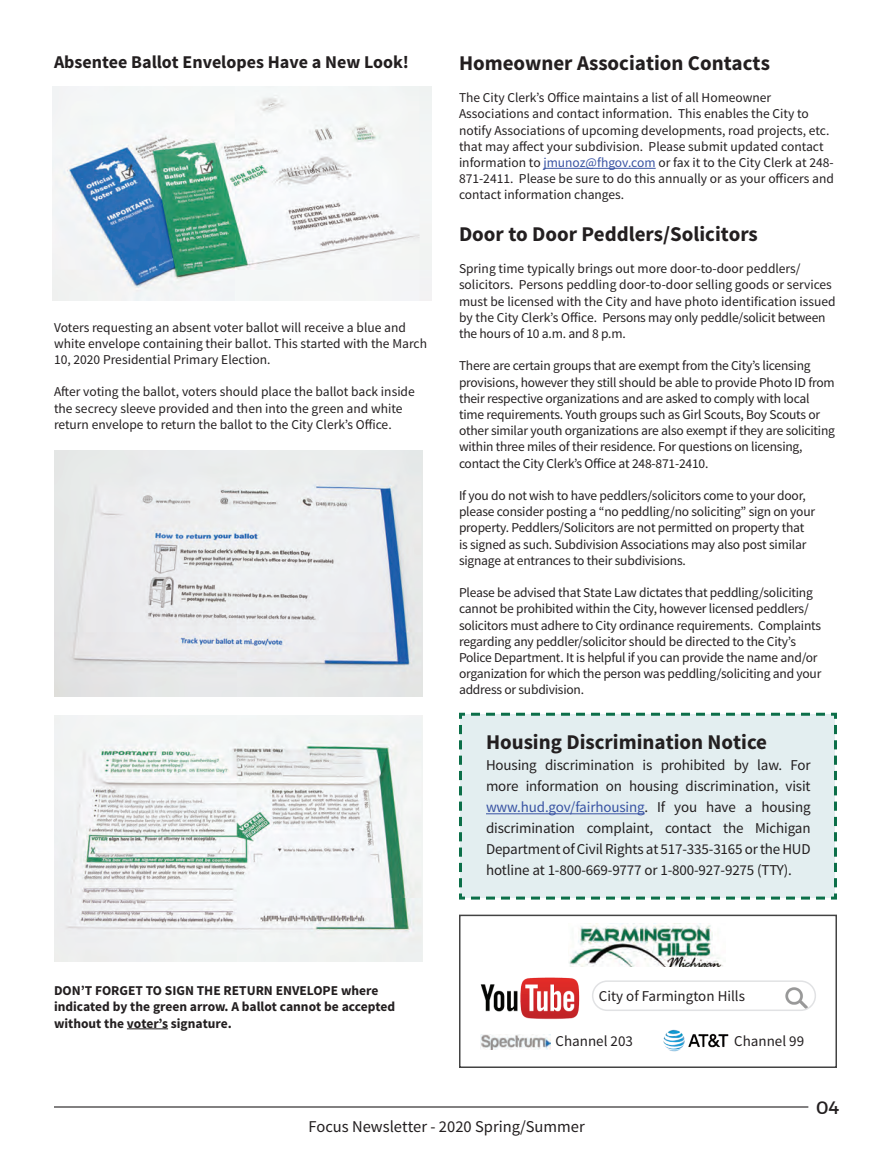
<style>
.page{position:relative;width:891px;height:1161px;background:#fff}
.page>*{position:absolute;margin:0;border:0;box-sizing:border-box;transform-origin:0 0}
.t1{font:700 21px "Source Sans Pro";color:#231f20}
.t2{font:700 18px "Source Sans Pro";color:#231f20}
.t3{font:18px "Montserrat";color:#231f20}
.t4{font:16.5px "Source Sans Pro";color:#221e1f}
.t5{font:15px/21px "Source Sans Pro";letter-spacing:-.01em;color:#231f20;text-align:justify}
.Body_Text{font:13.5px/16.2px "Source Sans Pro";letter-spacing:-.015em;color:#231f20}
.No_Spacing{font:13.5px/16.2px "Source Sans Pro";color:#231f20}
.No_Spacing-2{font:700 13.5px/16.2px "Source Sans Pro";color:#231f20}
.s1{color:#3853a3}
</style>
<div class="page">
<hr style="left:54px;top:1106px;width:754px;height:2px;background:#231f20">
<hr style="left:543px;top:168px;width:113px;height:1px;background:#3853a3">
<hr style="left:127px;top:1029px;width:41px;height:1px;background:#231f20">
<img style="left:52px;top:87px;width:380px;height:214px">
<div style="left:459px;top:712px;width:378px;height:188px;background:#e3eef0"></div>
<hr style="left:486px;top:813px;width:159px;height:1px;background:#3853a3">
<img style="left:54px;top:451px;width:369px;height:245px">
<img style="left:54px;top:716px;width:369px;height:245px">
<div style="left:459px;top:915px;width:378px;height:153px;border:2px solid #434343"></div>
<img style="left:569px;top:924px;width:154px;height:43px">
<img style="left:480px;top:977px;width:100px;height:43px">
<img style="left:785px;top:987px;width:24px;height:21px">
<div style="left:592px;top:980px;width:224px;height:31px;border:2px solid #e1e2e4;border-radius:15px"></div>
<img style="left:481px;top:1034px;width:69px;height:16px">
<img style="left:663px;top:1029px;width:66px;height:22px">
<p class="t2" style="left:54px;top:50px;width:357px">Absentee Ballot Envelopes Have a New Look!</p>
<p class="Body_Text" style="left:54px;top:319px;width:375px">Voters requesting an absent voter ballot will receive a blue and white envelope containing their ballot. This started with the March<br>10, 2020 Presidential Primary Election.</p>
<p class="No_Spacing" style="left:54px;top:384px;width:362px">After voting the ballot, voters should place the ballot back inside the secrecy sleeve provided and then into the green and white return envelope to return the ballot to the City Clerk’s Office.</p>
<p class="t1" style="left:459px;top:49px;width:312px">Homeowner Association Contacts</p>
<p class="Body_Text" style="left:459px;top:90px;width:377px">The City Clerk’s Office maintains a list of all Homeowner Associations and contact information. This enables the City to notify Associations of upcoming developments, road projects, etc. that may affect your subdivision. Please submit updated contact information to <span class="s1">jmunoz@fhgov.com</span> or fax it to the City Clerk at 248- 871-2411. Please be sure to do this annually or as your officers and contact information changes.</p>
<p class="t1" style="left:459px;top:220px;width:300px">Door to Door Peddlers/Solicitors</p>
<p class="Body_Text" style="left:459px;top:261px;width:378px">Spring time typically brings out more door-to-door peddlers/ solicitors. Persons peddling door-to-door selling goods or services must be licensed with the City and have photo identification issued by the City Clerk’s Office. Persons may only peddle/solicit between the hours of 10 a.m. and 8 p.m.</p>
<p class="Body_Text" style="left:459px;top:358px;width:378px">There are certain groups that are exempt from the City’s licensing provisions, however they still should be able to provide Photo ID from their respective organizations and are asked to comply with local time requirements. Youth groups such as Girl Scouts, Boy Scouts or other similar youth organizations are also exempt if they are soliciting within three miles of their residence. For questions on licensing, contact the City Clerk’s Office at 248-871-2410.</p>
<p class="Body_Text" style="left:459px;top:488px;width:358px">If you do not wish to have peddlers/solicitors come to your door, please consider posting a “no peddling/no soliciting” sign on your property. Peddlers/Solicitors are not permitted on property that is signed as such. Subdivision Associations may also post similar signage at entrances to their subdivisions.</p>
<p class="Body_Text" style="left:459px;top:585px;width:364px">Please be advised that State Law dictates that peddling/soliciting cannot be prohibited within the City, however licensed peddlers/ solicitors must adhere to City ordinance requirements. Complaints regarding any peddler/solicitor should be directed to the City’s Police Department. It is helpful if you can provide the name and/or organization for which the person was peddling/soliciting and your address or subdivision.</p>
<p class="t1" style="left:486px;top:729px;width:283px">Housing Discrimination Notice</p>
<p class="t5" style="left:486px;top:755px;width:326px">Housing discrimination is prohibited by law. For more information on housing discrimination, visit <span class="s1">www.hud.gov/fairhousing</span>. If you have a housing discrimination complaint, contact the Michigan Department of Civil Rights at 517-335-3165 or the HUD hotline at 1-800-669-9777 or 1-800-927-9275 (TTY).</p>
<p class="No_Spacing-2" style="left:54px;top:983px;width:343px">DON’T FORGET TO SIGN THE RETURN ENVELOPE where indicated by the green arrow. A ballot cannot be accepted without the voter’s signature.</p>
<p class="t5" style="left:599px;top:986px;width:148px">City of Farmington Hills</p>
<p class="t5" style="left:556px;top:1031px;width:79px">Channel 203</p>
<p class="t5" style="left:734px;top:1031px;width:71px">Channel 99</p>
<h2 class="t3" style="left:816px;top:1097px;width:25px">04</h2>
<p class="t4" style="left:308px;top:1116px;width:278px">Focus Newsletter - 2020 Spring/Summer</p>
</div>
